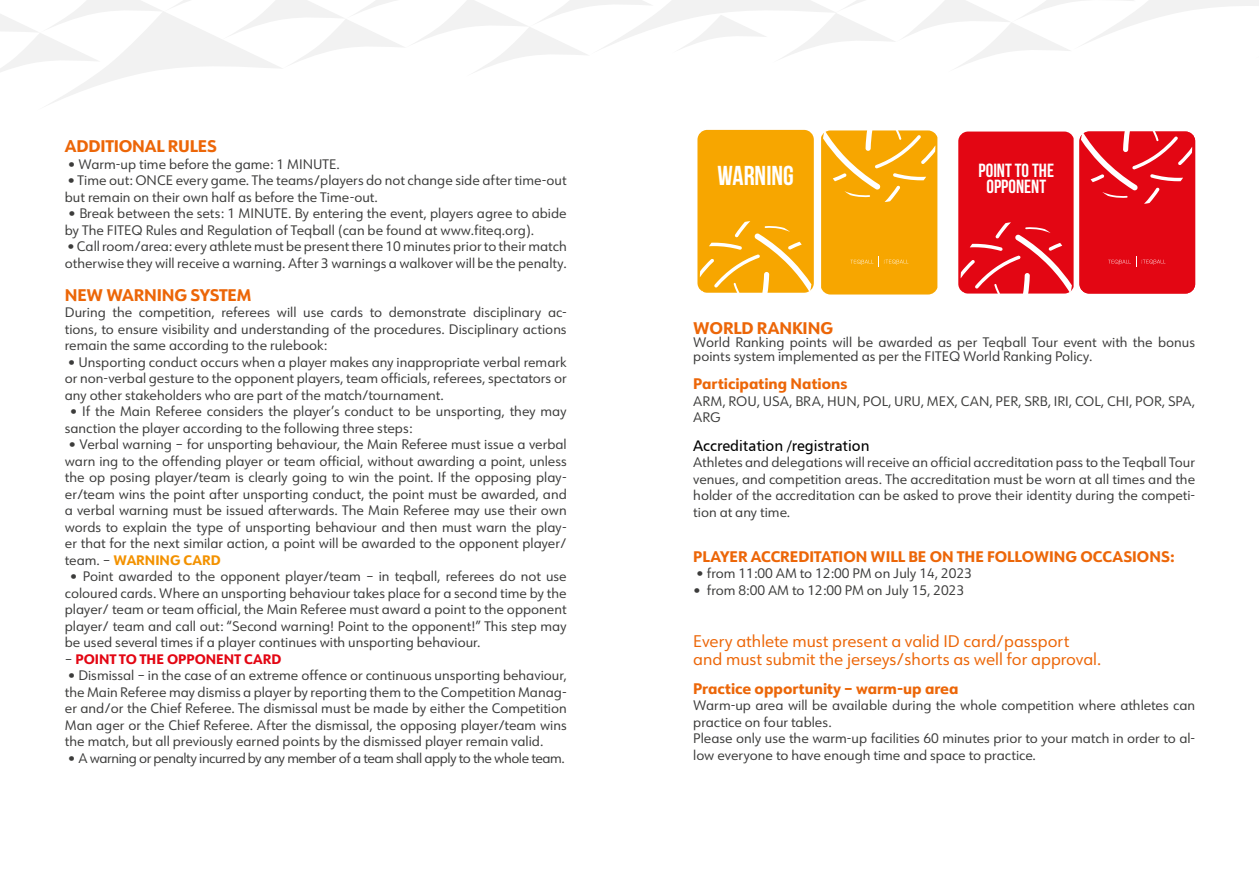
<style>
.page{position:relative;width:1259px;height:893px;background:#fff}
.page>*{position:absolute;margin:0;border:0;box-sizing:border-box;transform-origin:0 0}
.t1{font:700 27.3px "Bebas Neue";color:#fff}
.t2{font:700 19.05px/16.4px "Bebas Neue";color:#fff;text-align:center}
.t3{font:16.5px/18px "URW Form";color:#ec6608}
.t4{font:800 16.5px "URW Form";letter-spacing:-.01em;color:#ec6608}
.t5{font:800 15px "URW Form";color:#ec6608}
.t6{font:15px "H Humanist 777 BT";color:#000}
.t7{font:13.5px/16.5px "URW Form";color:#3c3c3b}
.t8{font:13.5px "URW Form";letter-spacing:-.03em;color:#3c3c3b}
.t9{font:800 13.5px "URW Form";letter-spacing:.005em;color:#e30613}
.s1{font-weight:800;color:#f39200}
.s2{font-weight:400;color:#3c3c3b}
</style>
<div class="page">
<svg style="left:0;top:0;width:1259px;height:105px"></svg>
<svg style="left:697px;top:130px;width:117px;height:163px;background:#f7ac11"></svg>
<svg style="left:821px;top:130px;width:116px;height:165px;background:#f7ac12"></svg>
<svg style="left:958px;top:132px;width:115px;height:162px;background:#e41622"></svg>
<svg style="left:1079px;top:131px;width:116px;height:163px;background:#e51824"></svg>
<p class="t4" style="left:65px;top:135px;width:153px">ADDITIONAL RULES</p>
<p class="t7" style="left:68px;top:155px;width:274px">• Warm-up time before the game: 1 MINUTE.</p>
<p class="t7" style="left:65px;top:172px;width:503px">• Time out: ONCE every game. The teams/players do not change side after time-out but remain on their own half as before the Time-out.</p>
<p class="t7" style="left:65px;top:205px;width:503px">• Break between the sets: 1 MINUTE. By entering the event, players agree to abide by The FITEQ Rules and Regulation of Teqball (can be found at www.fiteq.org).</p>
<p class="t7" style="left:65px;top:238px;width:503px">• Call room/area: every athlete must be present there 10 minutes prior to their match otherwise they will receive a warning. After 3 warnings a walkover will be the penalty.</p>
<p class="t4" style="left:65px;top:283px;width:188px">NEW WARNING SYSTEM</p>
<p class="t7" style="left:65px;top:304px;width:503px;text-align:justify">During the competition, referees will use cards to demonstrate disciplinary ac&shy;tions, to ensure visibility and understanding of the procedures. Disciplinary actions remain the same according to the rulebook:</p>
<p class="t7" style="left:65px;top:353px;width:503px;text-align:justify">• Unsporting conduct occurs when a player makes any inappropriate verbal remark or non-verbal gesture to the opponent players, team officials, referees, spectators or any other stakeholders who are part of the match/tournament.</p>
<p class="t7" style="left:65px;top:403px;width:503px;text-indent:5px">• If the Main Referee considers the player’s conduct to be unsporting, they may sanction the player according to the following three steps:</p>
<p class="t7" style="left:65px;top:436px;width:503px;text-align:justify">• Verbal warning – for unsporting behaviour, the Main Referee must issue a verbal warn ing to the offending player or team official, without awarding a point, unless the op posing player/team is clearly going to win the point. If the opposing play&shy;er/team wins the point after unsporting conduct, the point must be awarded, and a verbal warning must be issued afterwards. The Main Referee may use their own words to explain the type of unsporting behaviour and then must warn the play&shy;er that for the next similar action, a point will be awarded to the opponent player/ team. – <span class="s1">WARNING CARD</span></p>
<p class="t7" style="left:65px;top:568px;width:503px;text-align:justify;text-indent:5px">• Point awarded to the opponent player/team – in teqball, referees do not use coloured cards. Where an unsporting behaviour takes place for a second time by the player/ team or team official, the Main Referee must award a point to the opponent player/ team and call out: “Second warning! Point to the opponent!” This step may be used several times if a player continues with unsporting behaviour.</p>
<p class="t9" style="left:65px;top:649px;width:218px"><span class="s2">–</span> POINT TO THE OPPONENT CARD</p>
<p class="t7" style="left:65px;top:667px;width:503px;text-align:justify">• Dismissal – in the case of an extreme offence or continuous unsporting behaviour, the Main Referee may dismiss a player by reporting them to the Competition Manag&shy;er and/or the Chief Referee. The dismissal must be made by either the Competition Man ager or the Chief Referee. After the dismissal, the opposing player/team wins the match, but all previously earned points by the dismissed player remain valid.</p>
<p class="t8" style="left:68px;top:749px;width:498px">• A warning or penalty incurred by any member of a team shall apply to the whole team.</p>
<h1 class="t1" style="left:717px;top:160px;width:78px">WARNING</h1>
<h2 class="t2" style="left:978px;top:162px;width:77px">POINT TO THE<br>OPPONENT</h2>
<p class="t4" style="left:693px;top:316px;width:141px">WORLD RANKING</p>
<p class="t7" style="left:693px;top:335px;width:503px;line-height:13.5px">World Ranking points will be awarded as per Teqball Tour event with the bonus points system implemented as per the FITEQ World Ranking Policy.</p>
<p class="t5" style="left:693px;top:373px;width:156px">Participating Nations</p>
<p class="t7" style="left:693px;top:392px;width:503px">ARM, ROU, USA, BRA, HUN, POL, URU, MEX, CAN, PER, SRB, IRI, COL, CHI, POR, SPA,<br>ARG</p>
<p class="t6" style="left:693px;top:436px;width:178px">Accreditation /registration</p>
<p class="t7" style="left:693px;top:454px;width:503px;text-align:justify">Athletes and delegations will receive an official accreditation pass to the Teqball Tour venues, and competition areas. The accreditation must be worn at all times and the holder of the accreditation can be asked to prove their identity during the competi&shy;tion at any time.</p>
<p class="t5" style="left:693px;top:546px;width:482px">PLAYER ACCREDITATION WILL BE ON THE FOLLOWING OCCASIONS:</p>
<p class="t7" style="left:696px;top:565px;width:277px">• from 11:00 AM to 12:00 PM on July 14, 2023</p>
<p class="t7" style="left:693px;top:581px;width:273px">• from 8:00 AM to 12:00 PM on July 15, 2023</p>
<p class="t3" style="left:693px;top:632px;width:409px">Every athlete must present a valid ID card/passport and must submit the jerseys/shorts as well for approval.</p>
<p class="t5" style="left:693px;top:678px;width:267px">Practice opportunity – warm-up area</p>
<p class="t7" style="left:693px;top:697px;width:503px">Warm-up area will be available during the whole competition where athletes can practice on four tables.<br>Please only use the warm-up facilities 60 minutes prior to your match in order to al&shy;low everyone to have enough time and space to practice.</p>
</div>
